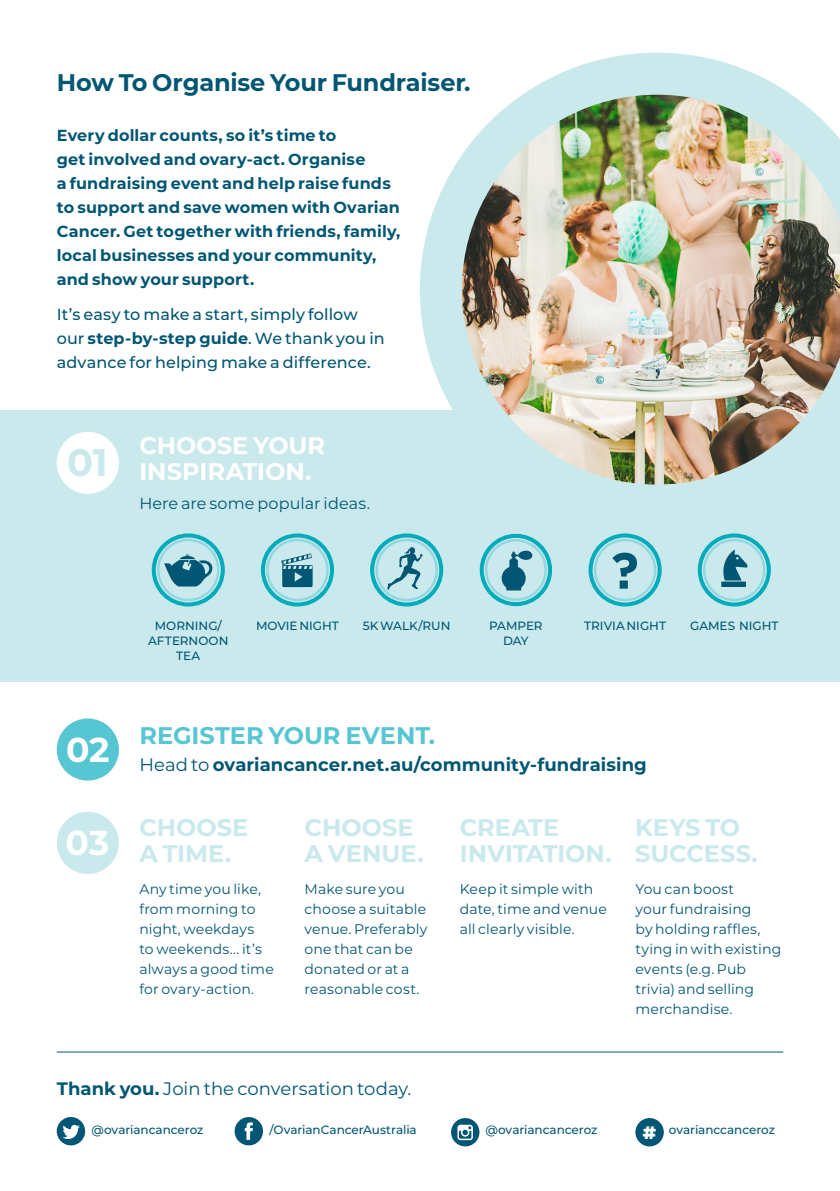
<style>
.page{position:relative;width:840px;height:1191px;background:#fff}
.page>*{position:absolute;margin:0;border:0;box-sizing:border-box;transform-origin:0 0}
.t1{font:700 50.8px "Gotham";color:#005673}
.t2{font:700 38.2px "Montserrat";color:#c9e9ed}
.t3{font:700 34.6px "Montserrat";color:#fff}
.t4{font:700 24px/26px "Montserrat";color:#c9e9ed}
.t5{font:700 24px "Montserrat";letter-spacing:-.01em;color:#005673}
.t6{font:700 24px/26px "Montserrat";color:#fff}
.t7{font:700 24px "Montserrat";color:#55c6d2}
.t8{font:700 18px "Montserrat";letter-spacing:.005em;color:#005673}
.t9{font:18px "Montserrat";color:#005673}
.t10{font:700 16px/24px "Montserrat";letter-spacing:.01em;color:#005673}
.t11{font:500 16px/24px "Montserrat";letter-spacing:.005em;color:#005673}
.t12{font:16px "Montserrat";letter-spacing:.005em;color:#005673}
.t13{font:14px/20px "Montserrat";letter-spacing:.01em;color:#005673}
.t14{font:500 12px/15px "Montserrat";letter-spacing:-.005em;color:#005673;text-align:center}
.s1{font-weight:700}
.s2{font-weight:400}
.s3{font-weight:900;font-size:18px;color:#fff}
</style>
<div class="page">
<div style="left:0;top:410px;width:839px;height:272px;background:#c9e9ed"></div>
<img style="left:420px;top:53px;width:419px;height:432px">
<hr style="left:57px;top:1051px;width:725px;height:1px;background:#005674">
<svg style="left:57px;top:1117px;width:28px;height:28px"></svg>
<svg style="left:234px;top:1117px;width:29px;height:28px"></svg>
<svg style="left:451px;top:1118px;width:28px;height:28px"></svg>
<svg style="left:635px;top:1118px;width:28px;height:28px"></svg>
<div style="left:640px;top:1118px;width:18px;height:27px;background:#005674;border-radius:50%"></div>
<div style="left:57px;top:432px;width:62px;height:62px;background:#fff;border-radius:50%"></div>
<div style="left:57px;top:718px;width:62px;height:62px;background:#55c6d2;border-radius:50%"></div>
<div style="left:261px;top:533px;width:73px;height:73px;border:4px solid #00abbb;border-radius:50%"></div>
<div style="left:266px;top:539px;width:62px;height:62px;border:2px solid #93d6df;border-radius:50%"></div>
<svg style="left:281px;top:553px;width:31px;height:34px"></svg>
<div style="left:697px;top:533px;width:73px;height:73px;border:4px solid #00abbb;border-radius:50%"></div>
<div style="left:702px;top:539px;width:63px;height:62px;border:2px solid #93d6df;border-radius:50%"></div>
<svg style="left:721px;top:550px;width:26px;height:37px"></svg>
<div style="left:588px;top:533px;width:73px;height:73px;border:4px solid #00abbb;border-radius:50%"></div>
<div style="left:593px;top:539px;width:63px;height:62px;border:2px solid #93d6df;border-radius:50%"></div>
<div style="left:152px;top:533px;width:73px;height:73px;border:4px solid #00abbb;border-radius:50%"></div>
<div style="left:157px;top:539px;width:62px;height:62px;border:2px solid #93d6df;border-radius:50%"></div>
<svg style="left:164px;top:554px;width:48px;height:32px"></svg>
<div style="left:370px;top:533px;width:73px;height:73px;border:4px solid #00abbb;border-radius:50%"></div>
<div style="left:375px;top:539px;width:62px;height:62px;border:2px solid #93d6df;border-radius:50%"></div>
<svg style="left:387px;top:547px;width:35px;height:43px"></svg>
<div style="left:57px;top:812px;width:62px;height:62px;background:#c9e9ed;border-radius:50%"></div>
<div style="left:479px;top:534px;width:72px;height:72px;border:4px solid #00abbb;border-radius:50%"></div>
<div style="left:484px;top:539px;width:62px;height:62px;border:2px solid #93d6df;border-radius:50%"></div>
<svg style="left:501px;top:550px;width:31px;height:40px"></svg>
<h3 class="t5" style="left:57px;top:65px;width:415px">How To Organise Your Fundraiser.</h3>
<p class="t10" style="left:57px;top:122px;width:345px">Every dollar counts, so it’s time to<br>get involved and ovary-act. Organise<br>a fundraising event and help raise funds to support and save women with Ovarian Cancer. Get together with friends, family, local businesses and your community, and show your support.</p>
<p class="t11" style="left:57px;top:302px;width:329px">It’s easy to make a start, simply follow our <span class="s1">step-by-step guide</span>. We thank you in advance for helping make a difference.</p>
<h2 class="t2" style="left:67px;top:435px;width:42px">01</h2>
<h3 class="t3" style="left:66px;top:725px;width:45px">02</h3>
<h3 class="t3" style="left:65px;top:818px;width:45px">03</h3>
<h3 class="t6" style="left:139px;top:431px;width:187px">CHOOSE YOUR<br>INSPIRATION.</h3>
<p class="t12" style="left:139px;top:493px;width:232px">Here are some popular ideas.</p>
<h1 class="t1" style="left:611px;top:541px;width:29px">?</h1>
<p class="t14" style="left:148px;top:617px;width:82px">MORNING/<br>AFTERNOON<br>TEA</p>
<p class="t14" style="left:362px;top:617px;width:89px">5K WALK/RUN</p>
<p class="t14" style="left:256px;top:617px;width:84px">MOVIE NIGHT</p>
<p class="t14" style="left:583px;top:617px;width:83px">TRIVIA NIGHT</p>
<p class="t14" style="left:689px;top:617px;width:90px">GAMES NIGHT</p>
<p class="t14" style="left:489px;top:617px;width:55px">PAMPER<br>DAY</p>
<h3 class="t7" style="left:139px;top:718px;width:297px">REGISTER YOUR EVENT.</h3>
<p class="t8" style="left:139px;top:751px;width:508px"><span class="s2">Head to</span> ovariancancer.net.au/community-fundraising</p>
<h3 class="t4" style="left:139px;top:813px;width:110px">CHOOSE<br>A TIME.</h3>
<h3 class="t4" style="left:304px;top:813px;width:120px">CHOOSE<br>A VENUE.</h3>
<h3 class="t4" style="left:459px;top:813px;width:153px">CREATE<br>INVITATION.</h3>
<h3 class="t4" style="left:634px;top:813px;width:107px">KEYS TO</h3>
<h3 class="t4" style="left:634px;top:839px;width:124px">SUCCESS.</h3>
<p class="t13" style="left:139px;top:878px;width:136px">Any time you like, from morning to night, weekdays<br>to weekends... it’s always a good time for ovary-action.</p>
<p class="t13" style="left:304px;top:878px;width:124px">Make sure you choose a suitable venue. Preferably one that can be donated or at a reasonable cost.</p>
<p class="t13" style="left:459px;top:878px;width:149px">Keep it simple with date, time and venue all clearly visible.</p>
<p class="t13" style="left:635px;top:878px;width:147px">You can boost<br>your fundraising<br>by holding raffles, tying in with existing events (e.g. Pub trivia) and selling merchandise.</p>
<p class="t9" style="left:57px;top:1076px;width:356px"><span class="s1">Thank you.</span> Join the conversation today.</p>
<p class="t14" style="left:91px;top:1121px;width:113px">@ovariancanceroz</p>
<p class="t14" style="left:269px;top:1121px;width:149px">/OvarianCancerAustralia</p>
<p class="t14" style="left:485px;top:1121px;width:113px">@ovariancanceroz</p>
<p class="t14" style="left:642px;top:1121px;width:133px"><span class="s3">#</span> ovarianccanceroz</p>
</div>
